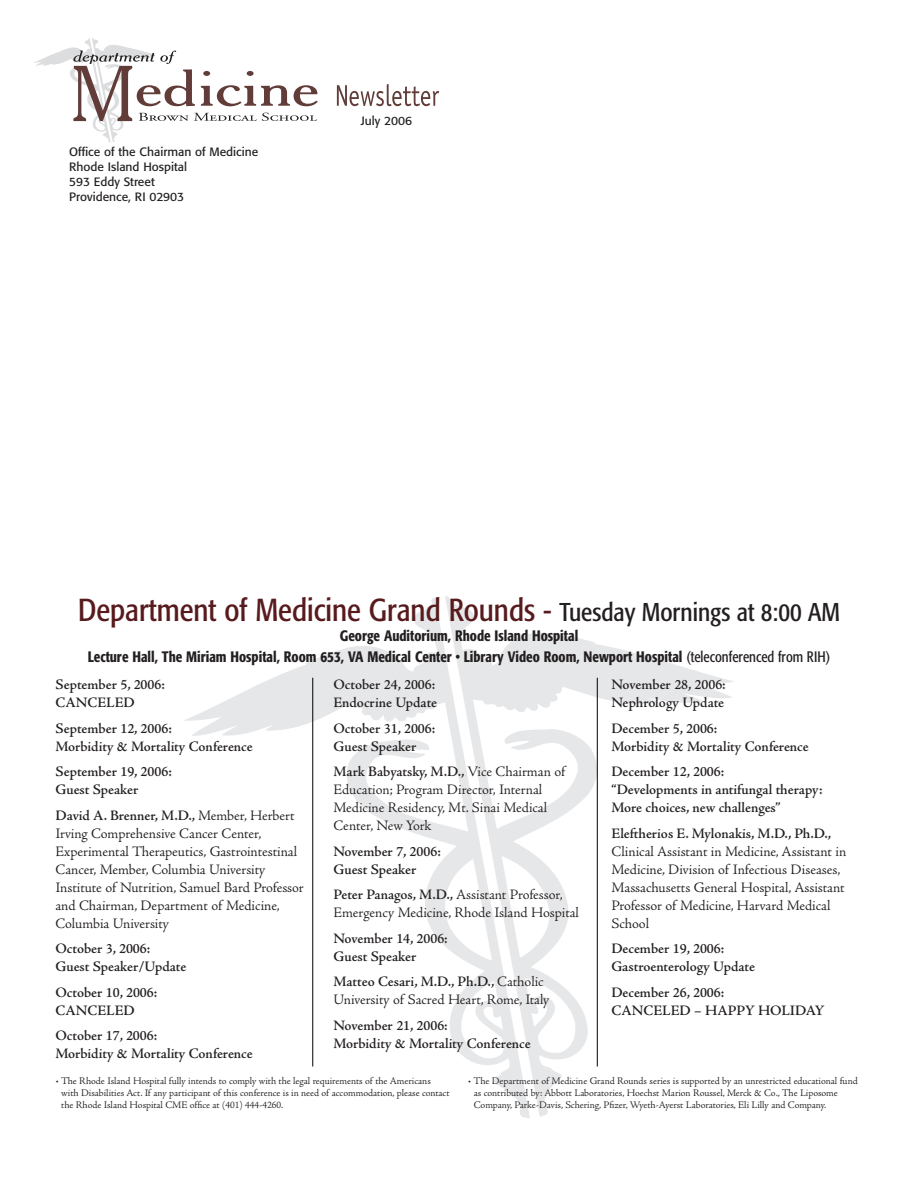
<style>
.page{position:relative;width:918px;height:1188px;background:#fff}
.page>*{position:absolute;margin:0;border:0;box-sizing:border-box;transform-origin:0 0}
.t1{font:condensed 31.5px "Formata";color:#571b1e}
.t2{font:15px/18px "Adobe Jenson";color:#231f20}
.t3{font:600 15px/18px "Adobe Jenson";letter-spacing:-.005em;color:#231f20}
.t4{font:500 condensed 15px/20.2px "Formata";color:#231f20;text-align:center;scale:.95 1}
.t5{font:12px/15px "Formata";color:#231f20}
.t6{font:10.5px/12px "Adobe Jenson";color:#231f20}
.s1{font-size:25.5px;color:#231f20}
.s2{font-weight:400}
.s3{font-weight:600}
</style>
<div class="page">
<svg style="left:445px;top:596px;width:289px;height:521px"></svg>
<svg style="left:184px;top:598px;width:346px;height:520px"></svg>
<svg style="left:34px;top:38px;width:284px;height:104px"></svg>
<svg style="left:337px;top:84px;width:102px;height:22px"></svg>
<hr style="left:313px;top:678px;width:1px;height:389px;background:#000">
<hr style="left:597px;top:678px;width:1px;height:388px;background:#000">
<p class="t5" style="left:69px;top:145px;width:191px">Office of the Chairman of Medicine<br>Rhode Island Hospital<br>593 Eddy Street<br>Providence, RI 02903</p>
<p class="t5" style="left:361px;top:114px;width:53px">July 2006</p>
<h1 class="t1" style="left:78px;top:597px;width:763px">Department of Medicine Grand Rounds - <span class="s1">Tuesday Mornings at 8:00 AM</span></h1>
<p class="t4" style="left:88px;top:627px;width:783px">George Auditorium, Rhode Island Hospital<br>Lecture Hall, The Miriam Hospital, Room 653, VA Medical Center <span class="s2">•</span> Library Video Room, Newport Hospital <span class="s2">(teleconferenced from RIH)</span></p>
<p class="t3" style="left:56px;top:677px;width:111px">September 5, 2006:<br>CANCELED</p>
<p class="t3" style="left:56px;top:721px;width:199px">September 12, 2006:<br>Morbidity &amp; Mortality Conference</p>
<p class="t3" style="left:56px;top:764px;width:118px">September 19, 2006:<br>Guest Speaker</p>
<p class="t2" style="left:56px;top:808px;width:250px"><span class="s3">David A. Brenner, M.D.,</span> Member, Herbert Irving Comprehensive Cancer Center, Experimental Therapeutics, Gastrointestinal Cancer, Member, Columbia University Institute of Nutrition, Samuel Bard Professor and Chairman, Department of Medicine, Columbia University</p>
<p class="t3" style="left:56px;top:941px;width:132px">October 3, 2006:<br>Guest Speaker/Update</p>
<p class="t3" style="left:56px;top:985px;width:103px">October 10, 2006:<br>CANCELED</p>
<p class="t3" style="left:56px;top:1028px;width:199px">October 17, 2006:<br>Morbidity &amp; Mortality Conference</p>
<p class="t3" style="left:334px;top:677px;width:105px">October 24, 2006:<br>Endocrine Update</p>
<p class="t3" style="left:334px;top:721px;width:103px">October 31, 2006:<br>Guest Speaker</p>
<p class="t2" style="left:334px;top:764px;width:233px"><span class="s3">Mark Babyatsky, M.D.,</span> Vice Chairman of Education; Program Director, Internal Medicine Residency, Mt. Sinai Medical Center, New York</p>
<p class="t3" style="left:334px;top:844px;width:109px">November 7, 2006:<br>Guest Speaker</p>
<p class="t2" style="left:334px;top:887px;width:247px"><span class="s3">Peter Panagos, M.D.,</span> Assistant Professor,<br>Emergency Medicine, Rhode Island Hospital</p>
<p class="t3" style="left:334px;top:931px;width:116px">November 14, 2006:<br>Guest Speaker</p>
<p class="t2" style="left:334px;top:974px;width:217px"><span class="s3">Matteo Cesari, M.D., Ph.D.,</span> Catholic<br>University of Sacred Heart, Rome, Italy</p>
<p class="t3" style="left:334px;top:1018px;width:199px">November 21, 2006:<br>Morbidity &amp; Mortality Conference</p>
<p class="t3" style="left:612px;top:677px;width:116px">November 28, 2006:<br>Nephrology Update</p>
<p class="t3" style="left:612px;top:721px;width:199px">December 5, 2006:<br>Morbidity &amp; Mortality Conference</p>
<p class="t3" style="left:612px;top:764px;width:213px">December 12, 2006:<br>“Developments in antifungal therapy:<br>More choices, new challenges”</p>
<p class="t3" style="left:612px;top:826px;width:221px">Eleftherios E. Mylonakis, M.D., Ph.D.,</p>
<p class="t2" style="left:612px;top:844px;width:236px">Clinical Assistant in Medicine, Assistant in Medicine, Division of Infectious Diseases, Massachusetts General Hospital, Assistant Professor of Medicine, Harvard Medical School</p>
<p class="t3" style="left:612px;top:941px;width:145px">December 19, 2006:<br>Gastroenterology Update</p>
<p class="t3" style="left:612px;top:985px;width:214px">December 26, 2006:<br>CANCELED – HAPPY HOLIDAY</p>
<p class="t6" style="left:61px;top:1076px;width:390px;text-indent:-6px">• The Rhode Island Hospital fully intends to comply with the legal requirements of the Americans with Disabilities Act. If any participant of this conference is in need of accommodation, please contact the Rhode Island Hospital CME office at (401) 444-4260.</p>
<p class="t6" style="left:474px;top:1076px;width:385px;text-indent:-6px">• The Department of Medicine Grand Rounds series is supported by an unrestricted educational fund as contributed by: Abbott Laboratories, Hoechst Marion Roussel, Merck &amp; Co., The Liposome<br>Company, Parke-Davis, Schering, Pfizer, Wyeth-Ayerst Laboratories, Eli Lilly and Company.</p>
</div>
